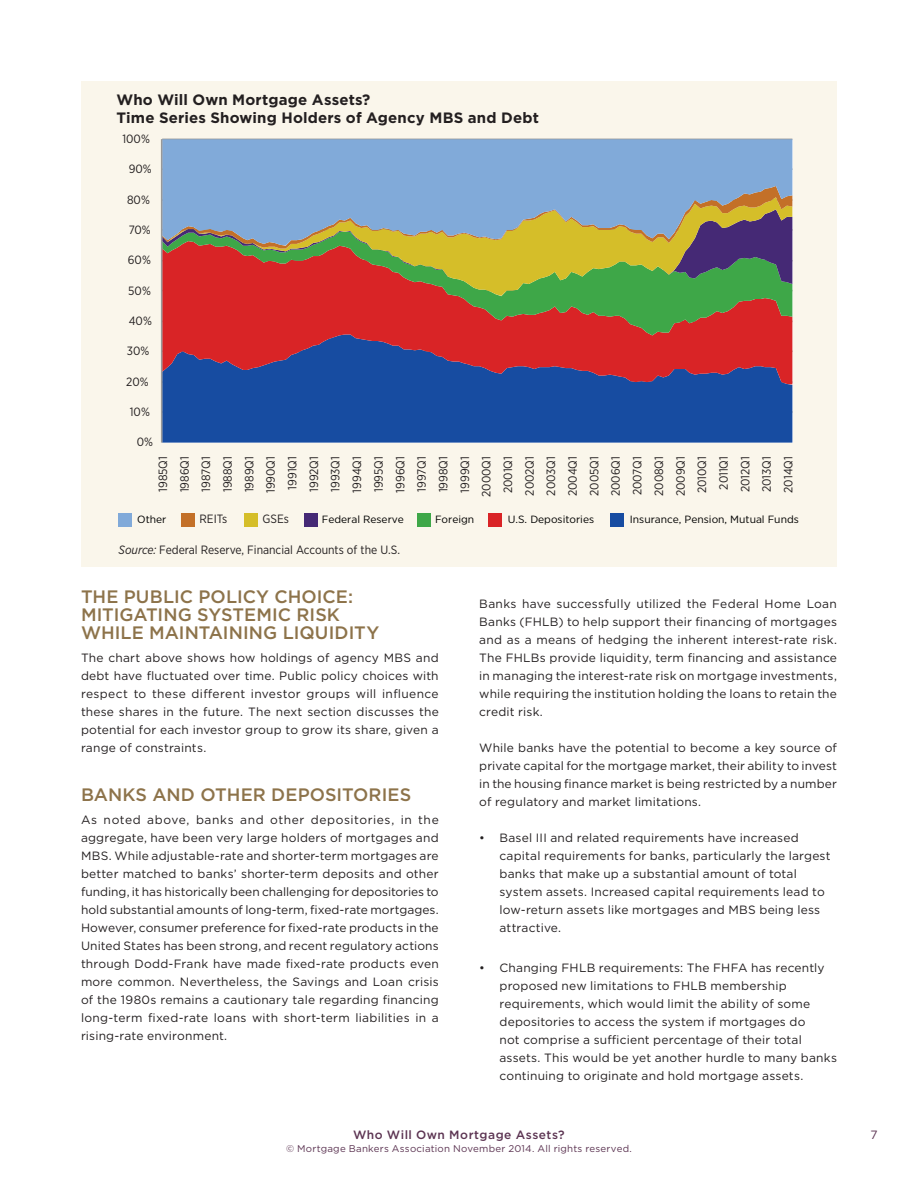
<style>
.page{position:relative;width:918px;height:1188px;background:#fff}
.page>*{position:absolute;margin:0;border:0;box-sizing:border-box;transform-origin:0 0}
.t1{font:500 18px/18px "Gotham";color:#8d734a}
.t2{font:700 15px/18px "Gotham";letter-spacing:.01em;color:#231f20}
.t3{font:12px/18px "Gotham";letter-spacing:.015em;color:#231f20;text-align:justify}
.t4{font:12px/21.6px "Gotham Narrow";color:#231f20;text-align:right}
.t5{font:500 12px "Gotham";letter-spacing:.04em;color:#5c3452}
.t6{font:12px "Gotham";color:#5c3452}
.t7{font:10.5px "Gotham Narrow";color:#050504;scale:1.13 1}
.t8{font:9.75px "Gotham";letter-spacing:.025em;color:#5c3452}
.s1{font-style:italic}
</style>
<div class="page">
<div style="left:81px;top:81px;width:756px;height:486px;background:#faf6eb"></div>
<div style="left:162px;top:384px;width:630px;height:59px;background:#174ca1"></div>
<svg style="left:162px;top:335px;width:630px;height:49px;background:#86365b"></svg>
<svg style="left:162px;top:296px;width:630px;height:39px;background:#b2452f"></svg>
<svg style="left:162px;top:249px;width:630px;height:47px;background:#9a7739"></svg>
<svg style="left:162px;top:245px;width:630px;height:4px;background:#a4913d"></svg>
<svg style="left:162px;top:139px;width:630px;height:106px;background:#89a5bb"></svg>
<hr style="left:161px;top:139px;width:1px;height:304px;background:#989898">
<div style="left:118px;top:513px;width:14px;height:13px;background:#81aad9"></div>
<div style="left:304px;top:513px;width:14px;height:13px;background:#452975"></div>
<div style="left:417px;top:513px;width:14px;height:13px;background:#3ea748"></div>
<div style="left:488px;top:513px;width:14px;height:13px;background:#d92426"></div>
<div style="left:610px;top:513px;width:14px;height:13px;background:#174ca1"></div>
<div style="left:181px;top:513px;width:14px;height:13px;background:#c37028"></div>
<div style="left:244px;top:513px;width:14px;height:13px;background:#d5be29"></div>
<p class="t2" style="left:116px;top:91px;width:424px">Who Will Own Mortgage Assets?<br>Time Series Showing Holders of Agency MBS and Debt</p>
<p class="t4" style="left:122px;top:128px;width:29px">100%</p>
<p class="t4" style="left:129px;top:158px;width:24px">90%</p>
<p class="t4" style="left:127px;top:188px;width:24px">80%</p>
<p class="t4" style="left:129px;top:219px;width:24px">70%</p>
<p class="t4" style="left:128px;top:249px;width:24px">60%</p>
<p class="t4" style="left:128px;top:279px;width:24px">50%</p>
<p class="t4" style="left:129px;top:310px;width:25px">40%</p>
<p class="t4" style="left:127px;top:340px;width:24px">30%</p>
<p class="t4" style="left:126px;top:370px;width:24px">20%</p>
<p class="t4" style="left:130px;top:401px;width:22px">10%</p>
<p class="t4" style="left:137px;top:431px;width:18px">0%</p>
<p class="t4" style="left:152px;top:497px;width:42px;rotate:-90deg">1985Q1<br>1986Q1<br>1987Q1<br>1988Q1<br>1989Q1<br>1990Q1<br>1991Q1<br>1992Q1<br>1993Q1<br>1994Q1<br>1995Q1<br>1996Q1<br>1997Q1<br>1998Q1<br>1999Q1<br>2000Q1<br>2001Q1<br>2002Q1<br>2003Q1<br>2004Q1<br>2005Q1<br>2006Q1<br>2007Q1<br>2008Q1<br>2009Q1<br>2010Q1<br>2011Q1<br>2012Q1<br>2013Q1<br>2014Q1</p>
<p class="t7" style="left:137px;top:513px;width:27px">Other</p>
<p class="t4" style="left:199px;top:508px;width:30px">REITs</p>
<p class="t4" style="left:263px;top:508px;width:28px">GSEs</p>
<p class="t7" style="left:322px;top:513px;width:74px">Federal Reserve</p>
<p class="t7" style="left:435px;top:513px;width:36px">Foreign</p>
<p class="t7" style="left:508px;top:513px;width:78px">U.S. Depositories</p>
<p class="t7" style="left:630px;top:513px;width:151px">Insurance, Pension, Mutual Funds</p>
<p class="t4" style="left:119px;top:539px;width:283px"><span class="s1">Source:</span> Federal Reserve, Financial Accounts of the U.S.</p>
<h1 class="t1" style="left:81px;top:587px;width:300px">THE PUBLIC POLICY CHOICE:<br>MITIGATING SYSTEMIC RISK<br>WHILE MAINTAINING LIQUIDITY</h1>
<p class="t3" style="left:81px;top:648px;width:359px">The chart above shows how holdings of agency MBS and debt have fluctuated over time. Public policy choices with respect to these different investor groups will influence these shares in the future. The next section discusses the potential for each investor group to grow its share, given a range of constraints.</p>
<h1 class="t1" style="left:81px;top:785px;width:332px">BANKS AND OTHER DEPOSITORIES</h1>
<p class="t3" style="left:81px;top:810px;width:359px">As noted above, banks and other depositories, in the aggregate, have been very large holders of mortgages and MBS. While adjustable-rate and shorter-term mortgages are better matched to banks’ shorter-term deposits and other funding, it has historically been challenging for depositories to hold substantial amounts of long-term, fixed-rate mortgages.<br>However, consumer preference for fixed-rate products in the United States has been strong, and recent regulatory actions through Dodd-Frank have made fixed-rate products even more common. Nevertheless, the Savings and Loan crisis of the 1980s remains a cautionary tale regarding financing long-term fixed-rate loans with short-term liabilities in a rising-rate environment.</p>
<p class="t3" style="left:479px;top:594px;width:359px">Banks have successfully utilized the Federal Home Loan Banks (FHLB) to help support their financing of mortgages and as a means of hedging the inherent interest-rate risk.<br>The FHLBs provide liquidity, term financing and assistance in managing the interest-rate risk on mortgage investments, while requiring the institution holding the loans to retain the credit risk.</p>
<p class="t3" style="left:479px;top:738px;width:359px">While banks have the potential to become a key source of private capital for the mortgage market, their ability to invest in the housing finance market is being restricted by a number of regulatory and market limitations.</p>
<p class="t3" style="left:500px;top:828px;width:333px;text-align:left;text-indent:-20px">• Basel III and related requirements have increased capital requirements for banks, particularly the largest banks that make up a substantial amount of total system assets. Increased capital requirements lead to low-return assets like mortgages and MBS being less attractive.</p>
<p class="t3" style="left:500px;top:958px;width:339px;text-align:left;text-indent:-20px">• Changing FHLB requirements: The FHFA has recently proposed new limitations to FHLB membership requirements, which would limit the ability of some depositories to access the system if mortgages do<br>not comprise a sufficient percentage of their total assets. This would be yet another hurdle to many banks continuing to originate and hold mortgage assets.</p>
<p class="t5" style="left:353px;top:1126px;width:213px">Who Will Own Mortgage Assets?</p>
<p class="t6" style="left:870px;top:1127px;width:9px">7</p>
<p class="t8" style="left:286px;top:1142px;width:347px">© Mortgage Bankers Association November 2014. All rights reserved.</p>
</div>
